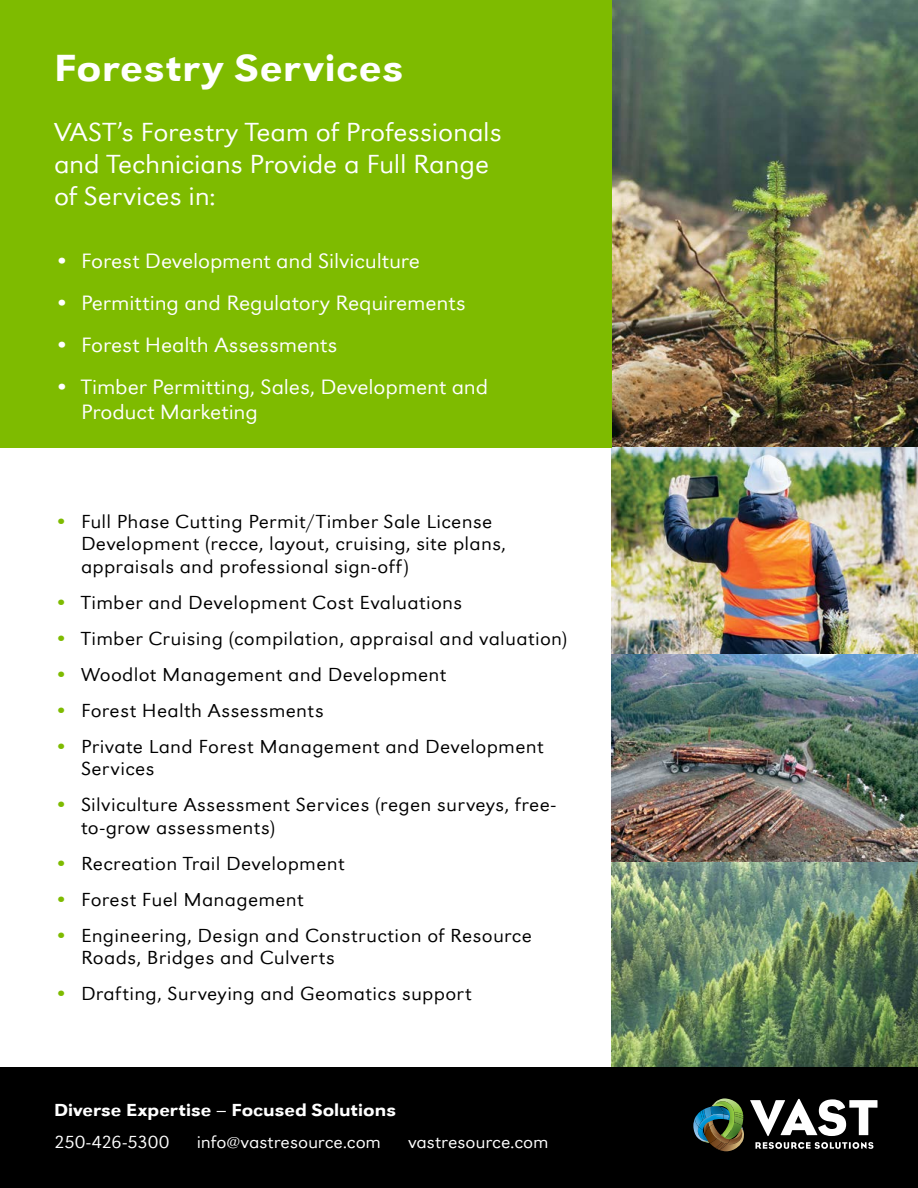
<style>
.page{position:relative;width:918px;height:1188px;background:#fff}
.page>*{position:absolute;margin:0;border:0;box-sizing:border-box;transform-origin:0 0}
.t1{font:39px "URW Grotesk T Medi Extr Wide";letter-spacing:.02em;color:#fff}
.t2{font:27px/32.4px "URW Grotesk T Ligh Extr Wide";letter-spacing:-.005em;color:#fff}
.t3{font:21.45px/25.5px "URW Grotesk T Ligh Extr Wide";letter-spacing:-.005em;color:#fff}
.t4{font:19.5px/22.5px "URW Grotesk T Ligh Extr Wide";letter-spacing:.015em;color:#000}
.t5{font:18px "URW Grotesk T Ligh Extr Wide";letter-spacing:-.005em;color:#fff}
.t6{font:18px "URW Grotesk T Medi Extr Wide";color:#fff}
.t7{font:18px "URW Grotesk T Ligh Extr Wide";letter-spacing:-.025em;color:#fff}
.s1{color:#7ebb00}
</style>
<div class="page">
<img style="left:611px;top:0;width:307px;height:1067px">
<div style="left:0;top:1067px;width:918px;height:121px;background:#000"></div>
<div style="left:0;top:0;width:611px;height:447px;background:#7ebb00"></div>
<svg style="left:693px;top:1098px;width:185px;height:53px"></svg>
<p class="t1" style="left:54px;top:46px;width:351px">Forestry Services</p>
<p class="t2" style="left:54px;top:115px;width:449px">VAST’s Forestry Team of Professionals and Technicians Provide a Full Range of Services in:</p>
<p class="t3" style="left:54px;top:248px;width:368px">• Forest Development and Silviculture</p>
<p class="t3" style="left:54px;top:290px;width:413px">• Permitting and Regulatory Requirements</p>
<p class="t3" style="left:54px;top:332px;width:285px">• Forest Health Assessments</p>
<p class="t3" style="left:81px;top:374px;width:409px;text-indent:-27px">• Timber Permitting, Sales, Development and<br>Product Marketing</p>
<p class="t4" style="left:81px;top:510px;width:427px;text-indent:-27px"><span class="s1">•</span> Full Phase Cutting Permit/Timber Sale License<br>Development (recce, layout, cruising, site plans, appraisals and professional sign-off)</p>
<p class="t4" style="left:54px;top:591px;width:410px"><span class="s1">•</span> Timber and Development Cost Evaluations</p>
<p class="t4" style="left:54px;top:627px;width:515px"><span class="s1">•</span> Timber Cruising (compilation, appraisal and valuation)</p>
<p class="t4" style="left:54px;top:663px;width:394px"><span class="s1">•</span> Woodlot Management and Development</p>
<p class="t4" style="left:54px;top:699px;width:271px"><span class="s1">•</span> Forest Health Assessments</p>
<p class="t4" style="left:81px;top:735px;width:464px;text-indent:-27px"><span class="s1">•</span> Private Land Forest Management and Development<br>Services</p>
<p class="t4" style="left:81px;top:793px;width:476px;text-indent:-27px"><span class="s1">•</span> Silviculture Assessment Services (regen surveys, free&shy;to-grow assessments)</p>
<p class="t4" style="left:54px;top:852px;width:292px"><span class="s1">•</span> Recreation Trail Development</p>
<p class="t4" style="left:54px;top:888px;width:251px"><span class="s1">•</span> Forest Fuel Management</p>
<p class="t4" style="left:81px;top:924px;width:452px;text-indent:-27px"><span class="s1">•</span> Engineering, Design and Construction of Resource<br>Roads, Bridges and Culverts</p>
<p class="t4" style="left:54px;top:982px;width:419px"><span class="s1">•</span> Drafting, Surveying and Geomatics support</p>
<p class="t6" style="left:54px;top:1100px;width:343px">Diverse Expertise – Focused Solutions</p>
<p class="t7" style="left:54px;top:1131px;width:117px">250-426-5300</p>
<p class="t5" style="left:197px;top:1131px;width:186px">info@vastresource.com</p>
<p class="t5" style="left:408px;top:1131px;width:142px">vastresource.com</p>
</div>
